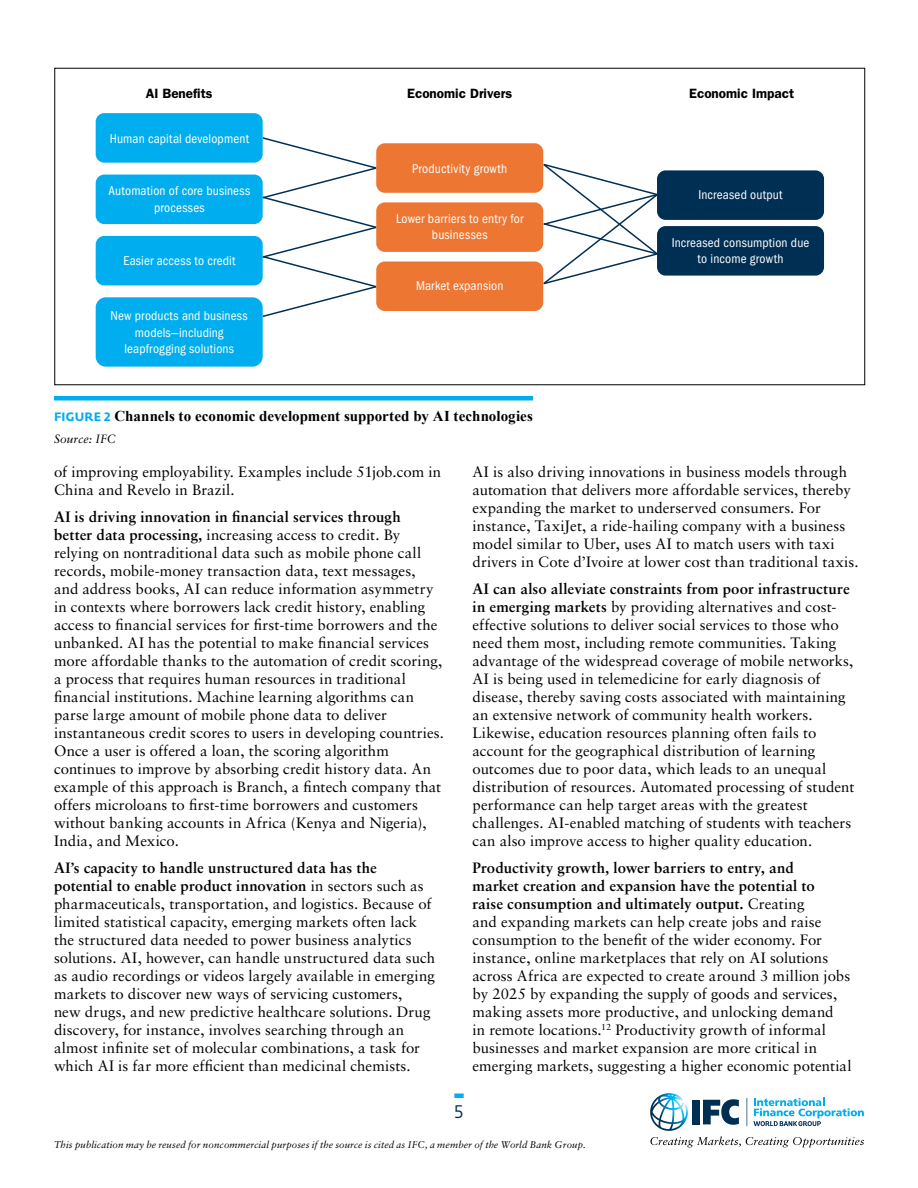
<style>
.page{position:relative;width:918px;height:1188px;background:#fff}
.page>*{position:absolute;margin:0;border:0;box-sizing:border-box;transform-origin:0 0}
.t1{font:18px "Fedra Sans Std";color:#002f54}
.t2{font:15px/18px "Sabon LT Std";letter-spacing:.005em;color:#000}
.t3{font:700 15px "Times New Roman";letter-spacing:.005em;color:#000}
.t4{font:600 13.5px "Franklin Gothic";color:#000}
.t5{font:condensed 13.2px/16.5px "Franklin Gothic";letter-spacing:.015em;color:#fff;text-align:center}
.t6{font:italic 12px "Sabon LT Std";color:#000}
.t7{font:italic 9.75px "Sabon LT Std";letter-spacing:.01em;color:#000}
.s1{font-family:"Fedra Sans Std";font-size:12px;color:#00aeef}
.s2{font-weight:700}
</style>
<div class="page">
<svg style="left:650px;top:1093px;width:214px;height:55px"></svg>
<svg style="left:454px;top:1094px;width:10px;height:4px"></svg>
<svg style="left:261px;top:137px;width:117px;height:180px"></svg>
<svg style="left:542px;top:162px;width:117px;height:124px"></svg>
<div style="left:96px;top:113px;width:167px;height:50px;background:#00aeef;border-radius:9px"></div>
<div style="left:376px;top:143px;width:167px;height:50px;background:#ed7632;border-radius:9px"></div>
<div style="left:376px;top:202px;width:167px;height:50px;background:#ed7632;border-radius:9px"></div>
<div style="left:657px;top:170px;width:167px;height:50px;background:#002f54;border-radius:9px"></div>
<div style="left:657px;top:226px;width:167px;height:50px;background:#002f54;border-radius:9px"></div>
<div style="left:376px;top:262px;width:167px;height:49px;background:#ed7632;border-radius:9px"></div>
<div style="left:96px;top:297px;width:167px;height:70px;background:#00aeef;border-radius:10px"></div>
<div style="left:96px;top:236px;width:167px;height:49px;background:#00aeef;border-radius:9px"></div>
<div style="left:96px;top:175px;width:167px;height:49px;background:#00aeef;border-radius:9px"></div>
<hr style="left:54px;top:396px;width:479px;height:4px;background:#00aeef">
<p class="t4" style="left:146px;top:86px;width:68px">AI Benefits</p>
<p class="t4" style="left:407px;top:86px;width:107px">Economic Drivers</p>
<p class="t4" style="left:689px;top:86px;width:107px">Economic Impact</p>
<p class="t5" style="left:110px;top:130px;width:141px">Human capital development</p>
<p class="t5" style="left:412px;top:160px;width:97px">Productivity growth</p>
<p class="t5" style="left:396px;top:210px;width:129px">Lower barriers to entry for businesses</p>
<p class="t5" style="left:109px;top:183px;width:143px">Automation of core business processes</p>
<p class="t5" style="left:698px;top:187px;width:86px">Increased output</p>
<p class="t5" style="left:672px;top:234px;width:139px">Increased consumption due to income growth</p>
<p class="t5" style="left:123px;top:252px;width:114px">Easier access to credit</p>
<p class="t5" style="left:111px;top:308px;width:139px">New products and business models—including leapfrogging solutions</p>
<p class="t5" style="left:416px;top:277px;width:89px">Market expansion</p>
<p class="t3" style="left:54px;top:405px;width:480px"><span class="s1">FIGURE 2</span> Channels to economic development supported by AI technologies</p>
<p class="t6" style="left:54px;top:431px;width:63px">Source: IFC</p>
<p class="t2" style="left:54px;top:463px;width:389px">of improving employability. Examples include 51job.com in<br>China and Revelo in Brazil.</p>
<p class="t2" style="left:54px;top:508px;width:392px"><span class="s2">AI is driving innovation in financial services through<br>better data processing,</span> increasing access to credit. By relying on nontraditional data such as mobile phone call records, mobile-money transaction data, text messages,<br>and address books, AI can reduce information asymmetry in contexts where borrowers lack credit history, enabling access to financial services for first-time borrowers and the unbanked. AI has the potential to make financial services more affordable thanks to the automation of credit scoring, a process that requires human resources in traditional financial institutions. Machine learning algorithms can parse large amount of mobile phone data to deliver instantaneous credit scores to users in developing countries.<br>Once a user is offered a loan, the scoring algorithm continues to improve by absorbing credit history data. An example of this approach is Branch, a fintech company that offers microloans to first-time borrowers and customers without banking accounts in Africa (Kenya and Nigeria), India, and Mexico.</p>
<p class="t2" style="left:54px;top:859px;width:383px"><span class="s2">AI’s capacity to handle unstructured data has the potential to enable product innovation</span> in sectors such as pharmaceuticals, transportation, and logistics. Because of limited statistical capacity, emerging markets often lack the structured data needed to power business analytics solutions. AI, however, can handle unstructured data such as audio recordings or videos largely available in emerging markets to discover new ways of servicing customers,<br>new drugs, and new predictive healthcare solutions. Drug discovery, for instance, involves searching through an almost infinite set of molecular combinations, a task for which AI is far more efficient than medicinal chemists.</p>
<p class="t2" style="left:472px;top:463px;width:388px">AI is also driving innovations in business models through automation that delivers more affordable services, thereby expanding the market to underserved consumers. For instance, TaxiJet, a ride-hailing company with a business model similar to Uber, uses AI to match users with taxi drivers in Cote d’Ivoire at lower cost than traditional taxis.</p>
<p class="t2" style="left:472px;top:580px;width:383px"><span class="s2">AI can also alleviate constraints from poor infrastructure in emerging markets</span> by providing alternatives and cost&shy;effective solutions to deliver social services to those who need them most, including remote communities. Taking advantage of the widespread coverage of mobile networks, AI is being used in telemedicine for early diagnosis of disease, thereby saving costs associated with maintaining an extensive network of community health workers.<br>Likewise, education resources planning often fails to account for the geographical distribution of learning outcomes due to poor data, which leads to an unequal distribution of resources. Automated processing of student performance can help target areas with the greatest challenges. AI-enabled matching of students with teachers can also improve access to higher quality education.</p>
<p class="t2" style="left:472px;top:859px;width:381px"><span class="s2">Productivity growth, lower barriers to entry, and<br>market creation and expansion have the potential to<br>raise consumption and ultimately output.</span> Creating<br>and expanding markets can help create jobs and raise consumption to the benefit of the wider economy. For instance, online marketplaces that rely on AI solutions across Africa are expected to create around 3 million jobs by 2025 by expanding the supply of goods and services, making assets more productive, and unlocking demand<br>in remote locations.<sup>12</sup> Productivity growth of informal businesses and market expansion are more critical in emerging markets, suggesting a higher economic potential</p>
<p class="t1" style="left:454px;top:1101px;width:11px">5</p>
<p class="t7" style="left:54px;top:1138px;width:533px">This publication may be reused for noncommercial purposes if the source is cited as IFC, a member of the World Bank Group.</p>
</div>
